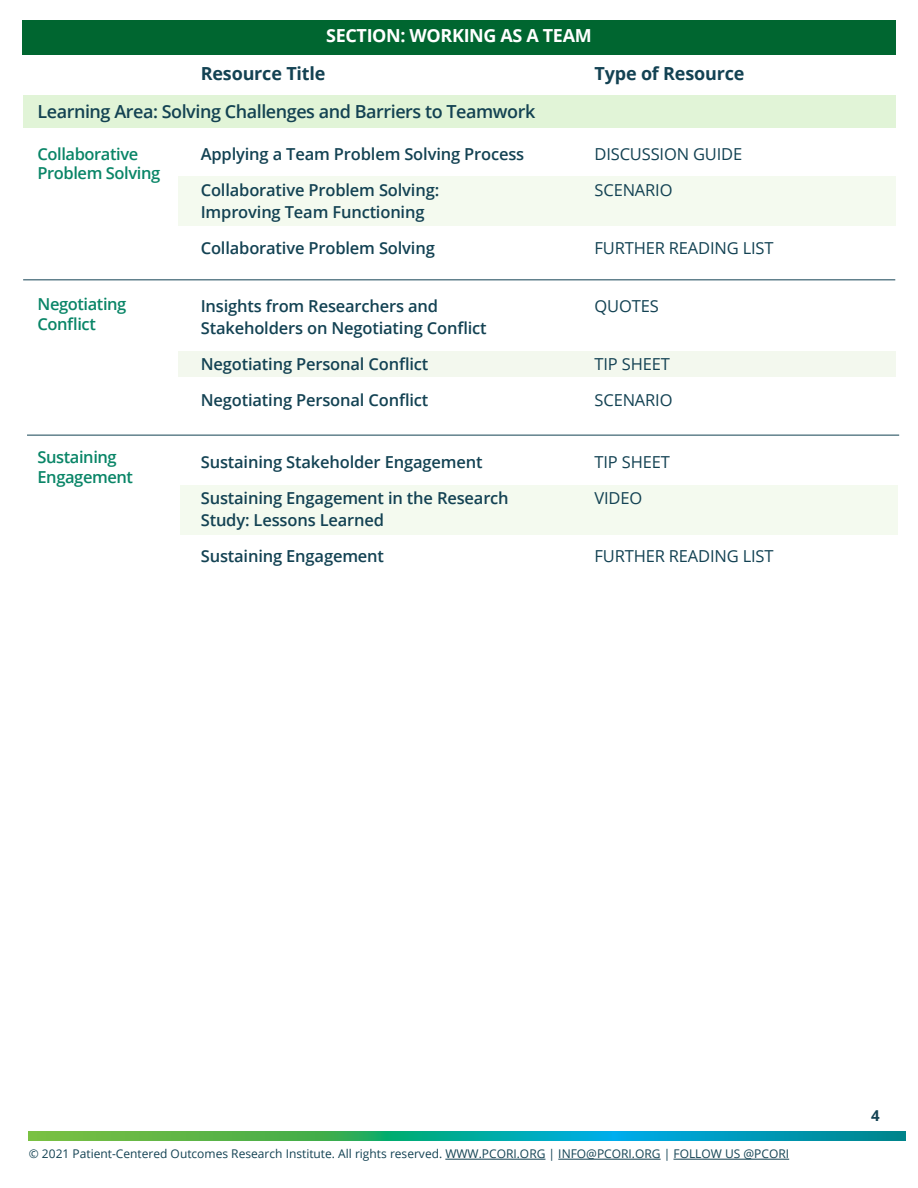
<style>
.page{position:relative;width:918px;height:1188px;background:#fff}
.page>*{position:absolute;margin:0;border:0;box-sizing:border-box;transform-origin:0 0}
.t1{font:600 18px "Open Sans";letter-spacing:-.025em;color:#134252}
.t2{font:700 18px "Open Sans";letter-spacing:-.01em;color:#134253}
.t3{font:700 18px "Open Sans";letter-spacing:-.02em;color:#fff}
.t4{font:600 16.5px/22.5px "Open Sans";letter-spacing:-.01em;color:#134253}
.t5{font:16.5px "Open Sans";letter-spacing:-.01em;color:#134253}
.t6{font:600 16.5px "Open Sans";letter-spacing:-.025em;color:#098567}
.t7{font:700 15px "Open Sans";color:#134253}
.t8{font:12px "Open Sans";color:#134253}
</style>
<div class="page">
<div style="left:22px;top:20px;width:874px;height:34px;background:#006630"></div>
<hr style="left:27px;top:435px;width:872px;height:1px;background:#134253">
<hr style="left:23px;top:279px;width:872px;height:1px;background:#134253">
<svg style="left:28px;top:1131px;width:293px;height:9px;background:#60b645"></svg>
<svg style="left:321px;top:1131px;width:292px;height:9px;background:#09ac99"></svg>
<svg style="left:613px;top:1131px;width:292px;height:9px;background:#0098b8"></svg>
<div style="left:23px;top:95px;width:873px;height:33px;background:#e1f4d7"></div>
<div style="left:179px;top:351px;width:717px;height:26px;background:#f3f8ee"></div>
<div style="left:179px;top:176px;width:717px;height:49px;background:#f4faef"></div>
<div style="left:180px;top:486px;width:718px;height:49px;background:#f4faef"></div>
<hr style="left:445px;top:1159px;width:100px;height:1px;background:#134253">
<hr style="left:558px;top:1159px;width:103px;height:1px;background:#134253">
<hr style="left:673px;top:1159px;width:116px;height:1px;background:#134253">
<p class="t3" style="left:326px;top:23px;width:267px">SECTION: WORKING AS A TEAM</p>
<p class="t2" style="left:201px;top:60px;width:126px">Resource Title</p>
<p class="t2" style="left:595px;top:60px;width:151px">Type of Resource</p>
<p class="t1" style="left:38px;top:99px;width:499px">Learning Area: Solving Challenges and Barriers to Teamwork</p>
<p class="t6" style="left:38px;top:142px;width:102px">Collaborative</p>
<p class="t4" style="left:201px;top:142px;width:325px">Applying a Team Problem Solving Process</p>
<p class="t5" style="left:595px;top:142px;width:149px">DISCUSSION GUIDE</p>
<p class="t6" style="left:38px;top:162px;width:124px">Problem Solving</p>
<p class="t4" style="left:201px;top:178px;width:240px">Collaborative Problem Solving:</p>
<p class="t5" style="left:595px;top:178px;width:80px">SCENARIO</p>
<p class="t4" style="left:201px;top:201px;width:225px">Improving Team Functioning</p>
<p class="t4" style="left:201px;top:237px;width:236px">Collaborative Problem Solving</p>
<p class="t5" style="left:595px;top:237px;width:181px">FURTHER READING LIST</p>
<p class="t6" style="left:38px;top:293px;width:90px">Negotiating</p>
<p class="t4" style="left:201px;top:294px;width:239px">Insights from Researchers and</p>
<p class="t5" style="left:595px;top:294px;width:66px">QUOTES</p>
<p class="t6" style="left:38px;top:312px;width:60px">Conflict</p>
<p class="t4" style="left:201px;top:317px;width:287px">Stakeholders on Negotiating Conflict</p>
<p class="t4" style="left:201px;top:353px;width:229px">Negotiating Personal Conflict</p>
<p class="t5" style="left:595px;top:353px;width:77px">TIP SHEET</p>
<p class="t4" style="left:201px;top:389px;width:229px">Negotiating Personal Conflict</p>
<p class="t5" style="left:595px;top:389px;width:80px">SCENARIO</p>
<p class="t6" style="left:38px;top:446px;width:81px">Sustaining</p>
<p class="t4" style="left:201px;top:450px;width:283px">Sustaining Stakeholder Engagement</p>
<p class="t5" style="left:595px;top:450px;width:77px">TIP SHEET</p>
<p class="t6" style="left:38px;top:465px;width:97px">Engagement</p>
<p class="t4" style="left:201px;top:486px;width:310px">Sustaining Engagement in the Research<br>Study: Lessons Learned</p>
<p class="t5" style="left:595px;top:486px;width:49px">VIDEO</p>
<p class="t4" style="left:201px;top:545px;width:185px">Sustaining Engagement</p>
<p class="t5" style="left:595px;top:545px;width:181px">FURTHER READING LIST</p>
<p class="t8" style="left:29px;top:1146px;width:762px">© 2021 Patient-Centered Outcomes Research Institute. All rights reserved. WWW.PCORI.ORG | INFO@PCORI.ORG | FOLLOW US @PCORI</p>
<p class="t7" style="left:871px;top:1105px;width:10px">4</p>
</div>
